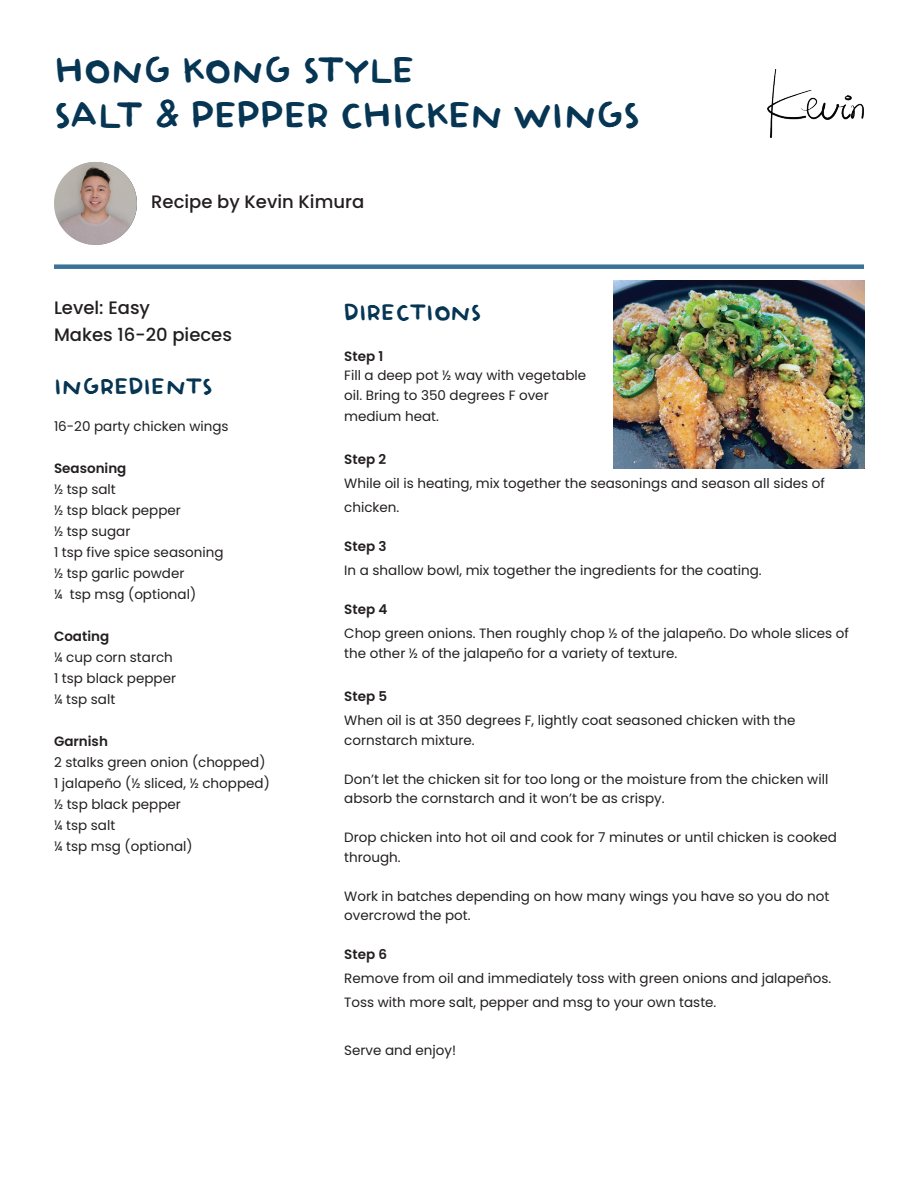
<style>
.page{position:relative;width:918px;height:1188px;background:#fff}
.page>*{position:absolute;margin:0;border:0;box-sizing:border-box;transform-origin:0 0}
.t1{font:43.5px/45px "Baby Doll";letter-spacing:-.015em;color:#073654}
.t2{font:27px "Baby Doll";color:#073654}
.t3{font:500 18px/27px "Poppins";color:#231f20}
.t4{font:13.5px/21px "Poppins";color:#231f20}
.t5{font:600 13.5px "Poppins";color:#231f20}
</style>
<div class="page">
<div style="left:54px;top:264px;width:810px;height:5px;background:#3b7299"></div>
<img style="left:768px;top:69px;width:96px;height:68px">
<img style="left:54px;top:162px;width:83px;height:83px;border-radius:41px">
<img style="left:614px;top:280px;width:250px;height:188px">
<h1 class="t1" style="left:54px;top:48px;width:587px">HONG KONG STYLE<br>SALT &amp; PEPPER CHICKEN WINGS</h1>
<h3 class="t3" style="left:151px;top:188px;width:215px">Recipe by Kevin Kimura</h3>
<h3 class="t3" style="left:54px;top:295px;width:180px">Level: Easy<br>Makes 16-20 pieces</h3>
<h2 class="t2" style="left:54px;top:373px;width:160px">INGREDIENTS</h2>
<p class="t4" style="left:54px;top:416px;width:176px">16-20 party chicken wings</p>
<p class="t5" style="left:54px;top:461px;width:74px">Seasoning</p>
<p class="t4" style="left:54px;top:479px;width:171px">½ tsp salt<br>½ tsp black pepper<br>½ tsp sugar<br>1 tsp five spice seasoning ½ tsp garlic powder<br>¼ tsp msg (optional)</p>
<p class="t5" style="left:54px;top:629px;width:57px">Coating</p>
<p class="t4" style="left:54px;top:647px;width:124px">¼ cup corn starch<br>1 tsp black pepper ¼ tsp salt</p>
<p class="t5" style="left:54px;top:734px;width:55px">Garnish</p>
<p class="t4" style="left:54px;top:752px;width:217px">2 stalks green onion (chopped)<br>1 jalapeño (½ sliced, ½ chopped) ½ tsp black pepper<br>¼ tsp salt<br>¼ tsp msg (optional)</p>
<h2 class="t2" style="left:344px;top:298px;width:138px">DIRECTIONS</h2>
<p class="t5" style="left:344px;top:348px;width:41px">Step 1</p>
<p class="t4" style="left:344px;top:366px;width:243px;line-height:19.5px">Fill a deep pot ½ way with vegetable oil. Bring to 350 degrees F over</p>
<p class="t4" style="left:344px;top:406px;width:96px">medium heat.</p>
<p class="t5" style="left:344px;top:452px;width:43px">Step 2</p>
<p class="t4" style="left:344px;top:472px;width:482px;line-height:24px">While oil is heating, mix together the seasonings and season all sides of chicken.</p>
<p class="t5" style="left:344px;top:539px;width:44px">Step 3</p>
<p class="t4" style="left:344px;top:560px;width:419px">In a shallow bowl, mix together the ingredients for the coating.</p>
<p class="t5" style="left:344px;top:602px;width:45px">Step 4</p>
<p class="t4" style="left:344px;top:624px;width:506px;line-height:19.5px">Chop green onions. Then roughly chop ½ of the jalapeño. Do whole slices of the other ½ of the jalapeño for a variety of texture.</p>
<p class="t5" style="left:344px;top:689px;width:44px">Step 5</p>
<p class="t4" style="left:344px;top:711px;width:453px;line-height:19.5px">When oil is at 350 degrees F, lightly coat seasoned chicken with the cornstarch mixture.</p>
<p class="t4" style="left:344px;top:769px;width:486px;line-height:19.5px">Don’t let the chicken sit for too long or the moisture from the chicken will absorb the cornstarch and it won’t be as crispy.</p>
<p class="t4" style="left:344px;top:828px;width:494px;line-height:19.5px">Drop chicken into hot oil and cook for 7 minutes or until chicken is cooked through.</p>
<p class="t4" style="left:344px;top:886px;width:487px;line-height:19.5px">Work in batches depending on how many wings you have so you do not overcrowd the pot.</p>
<p class="t5" style="left:344px;top:947px;width:44px">Step 6</p>
<p class="t4" style="left:344px;top:967px;width:489px;line-height:24px">Remove from oil and immediately toss with green onions and jalapeños.<br>Toss with more salt, pepper and msg to your own taste.</p>
<p class="t4" style="left:344px;top:1040px;width:113px">Serve and enjoy!</p>
</div>
